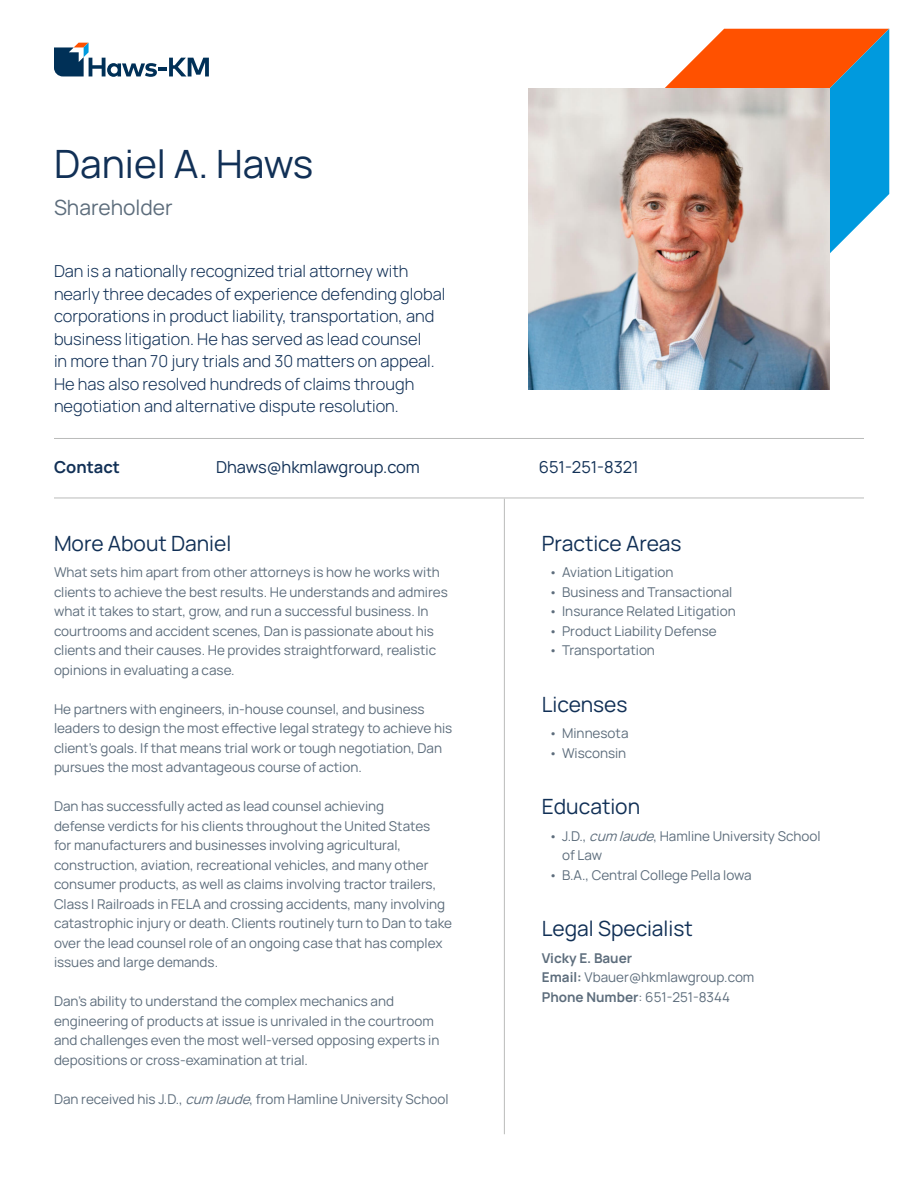
<style>
.page{position:relative;width:918px;height:1188px;background:#fff}
.page>*{position:absolute;margin:0;border:0;box-sizing:border-box;transform-origin:0 0}
.t1{font:39px "Manrope";color:#113056}
.Subhead{font:21px "Manrope";color:#113056}
.t2{font:21px "Manrope";color:#5d6d7c}
.Body_Large{font:300 16.5px/22.5px "Manrope";color:#113056}
.t3{font:16.5px "Manrope";color:#113056}
.t4{font:700 16.5px "Manrope";color:#113056}
.Body{font:13.5px/19.5px "Manrope";color:#5d6d7c}
.Body-2{font:700 13.5px "Manrope";color:#5d6d7c}
.s1{font-style:italic}
.s2{font-weight:700}
</style>
<div class="page">
<svg style="left:54px;top:43px;width:155px;height:34px"></svg>
<svg style="left:642px;top:29px;width:247px;height:247px"></svg>
<img style="left:528px;top:89px;width:301px;height:301px">
<hr style="left:54px;top:438px;width:810px;height:1px;background:#babbba">
<hr style="left:54px;top:498px;width:810px;height:1px;background:#babbba">
<hr style="left:504px;top:499px;width:1px;height:635px;background:#babbba">
<p class="t1" style="left:54px;top:136px;width:261px">Daniel A. Haws</p>
<p class="t2" style="left:54px;top:192px;width:120px">Shareholder</p>
<p class="Body_Large" style="left:54px;top:259px;width:393px">Dan is a nationally recognized trial attorney with nearly three decades of experience defending global corporations in product liability, transportation, and business litigation. He has served as lead counsel<br>in more than 70 jury trials and 30 matters on appeal.<br>He has also resolved hundreds of claims through negotiation and alternative dispute resolution.</p>
<p class="t4" style="left:54px;top:456px;width:67px">Contact</p>
<p class="t3" style="left:216px;top:456px;width:205px">Dhaws@hkmlawgroup.com</p>
<p class="t3" style="left:539px;top:456px;width:101px">651-251-8321</p>
<p class="Subhead" style="left:54px;top:529px;width:179px">More About Daniel</p>
<p class="Body" style="left:54px;top:562px;width:395px">What sets him apart from other attorneys is how he works with clients to achieve the best results. He understands and admires what it takes to start, grow, and run a successful business. In courtrooms and accident scenes, Dan is passionate about his clients and their causes. He provides straightforward, realistic opinions in evaluating a case.</p>
<p class="Body" style="left:54px;top:699px;width:400px">He partners with engineers, in-house counsel, and business leaders to design the most effective legal strategy to achieve his client’s goals. If that means trial work or tough negotiation, Dan pursues the most advantageous course of action.</p>
<p class="Body" style="left:54px;top:796px;width:400px">Dan has successfully acted as lead counsel achieving<br>defense verdicts for his clients throughout the United States<br>for manufacturers and businesses involving agricultural, construction, aviation, recreational vehicles, and many other consumer products, as well as claims involving tractor trailers, Class I Railroads in FELA and crossing accidents, many involving catastrophic injury or death. Clients routinely turn to Dan to take over the lead counsel role of an ongoing case that has complex issues and large demands.</p>
<p class="Body" style="left:54px;top:991px;width:387px">Dan’s ability to understand the complex mechanics and engineering of products at issue is unrivaled in the courtroom and challenges even the most well-versed opposing experts in depositions or cross-examination at trial.</p>
<p class="Body" style="left:54px;top:1089px;width:396px">Dan received his J.D., <span class="s1">cum laude</span>, from Hamline University School</p>
<p class="Subhead" style="left:542px;top:529px;width:141px">Practice Areas</p>
<p class="Body" style="left:549px;top:562px;width:126px">• Aviation Litigation</p>
<p class="Body" style="left:549px;top:582px;width:185px">• Business and Transactional</p>
<p class="Body" style="left:549px;top:601px;width:189px">• Insurance Related Litigation</p>
<p class="Body" style="left:549px;top:621px;width:170px">• Product Liability Defense</p>
<p class="Body" style="left:549px;top:640px;width:108px">• Transportation</p>
<p class="Subhead" style="left:542px;top:690px;width:87px">Licenses</p>
<p class="Body" style="left:549px;top:723px;width:81px">• Minnesota</p>
<p class="Body" style="left:549px;top:742px;width:79px">• Wisconsin</p>
<p class="Subhead" style="left:542px;top:792px;width:100px">Education</p>
<p class="Body" style="left:562px;top:825px;width:260px;text-indent:-14px">• J.D., <span class="s1">cum laude</span>, Hamline University School of Law</p>
<p class="Body" style="left:549px;top:864px;width:205px">• B.A., Central College Pella Iowa</p>
<p class="Subhead" style="left:542px;top:914px;width:152px">Legal Specialist</p>
<p class="Body-2" style="left:542px;top:948px;width:92px">Vicky E. Bauer</p>
<p class="Body" style="left:542px;top:967px;width:214px"><span class="s2">Email:</span> Vbauer@hkmlawgroup.com</p>
<p class="Body" style="left:542px;top:986px;width:190px"><span class="s2">Phone Number</span>: 651-251-8344</p>
</div>
